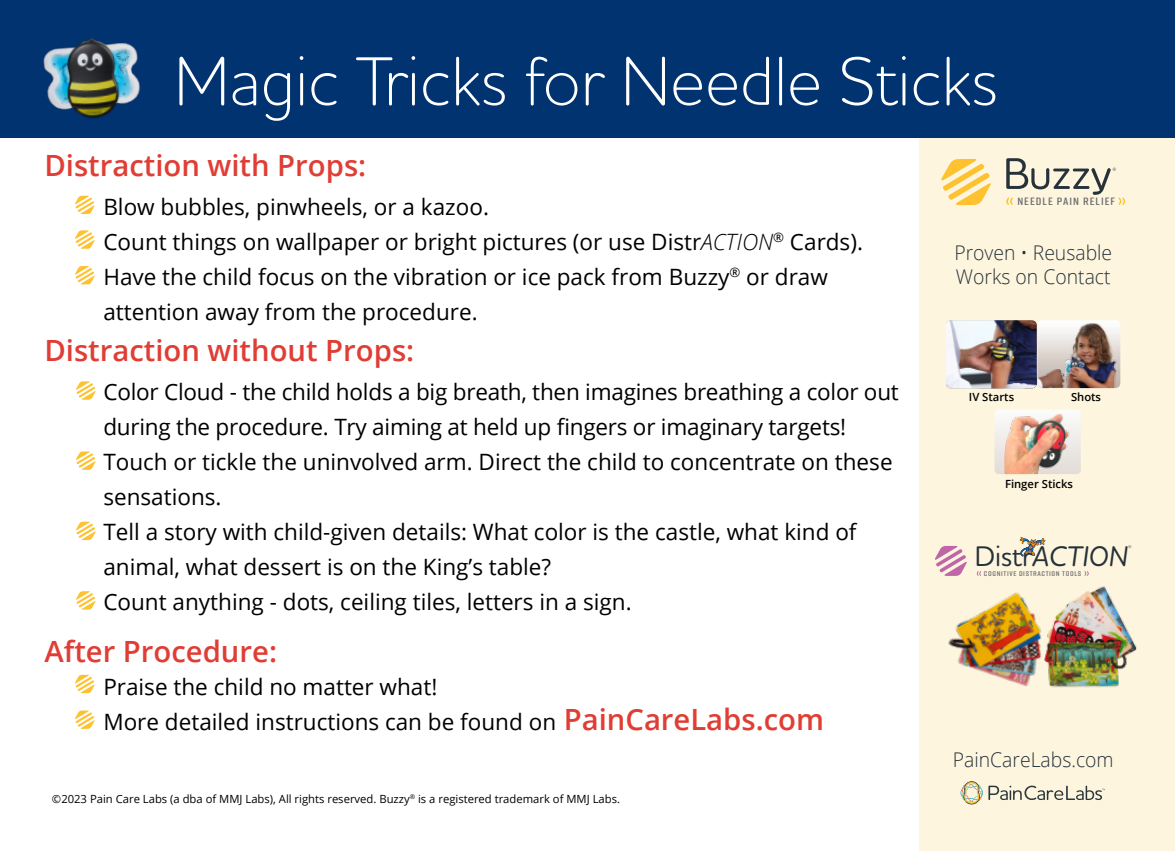
<style>
.page{position:relative;width:1175px;height:851px;background:#fff}
.page>*{position:absolute;margin:0;border:0;box-sizing:border-box;transform-origin:0 0}
.t1{font:300 69.75px "Houschka Rounded";color:#fff;scale:.96 1}
.t2{font:600 29.25px "Open Sans";color:#e03e35}
.t3{font:italic 500 28.8px "Houschka Rounded";color:#26323a;scale:.96 1}
.t4{font:22.5px/34.9px "Open Sans";color:#000}
.t5{font:300 20.25px/24.3px "Open Sans";color:#26323a;scale:.96 1}
.t6{font:11.25px "Open Sans";color:#000}
.t7{font:600 11.25px "Open Sans";color:#000}
.t8{font:600 10.58px "Rift Soft";letter-spacing:.08em;color:#6c6d70;scale:1.19 1}
.t9{font:500 8.78px "Houschka Rounded";color:#26323a;scale:.96 1}
.t10{font:500 8.1px "Houschka Rounded";color:#26323a;scale:.96 1}
.t11{font:600 6.75px "Rift Soft";letter-spacing:.08em;color:#6c6d70;scale:1.19 1}
.s1{font-weight:300;font-style:italic}
.s2{font-weight:600;font-size:29.25px;color:#e03e35}
.s3{font-style:normal}
</style>
<div class="page">
<div style="left:919px;top:137px;width:255px;height:713px;background:#fef5de"></div>
<svg style="left:941px;top:159px;width:50px;height:46px"></svg>
<svg style="left:1006px;top:158px;width:104px;height:47px"></svg>
<svg style="left:1118px;top:197px;width:7px;height:8px"></svg>
<img style="left:948px;top:592px;width:81px;height:95px">
<img style="left:1029px;top:586px;width:108px;height:102px">
<svg style="left:976px;top:571px;width:5px;height:5px"></svg>
<svg style="left:1084px;top:571px;width:5px;height:5px"></svg>
<svg style="left:935px;top:546px;width:32px;height:30px"></svg>
<svg style="left:1019px;top:537px;width:26px;height:19px"></svg>
<svg style="left:988px;top:785px;width:116px;height:15px"></svg>
<svg style="left:960px;top:781px;width:22px;height:23px"></svg>
<svg style="left:994px;top:409px;width:86px;height:65px"></svg>
<img style="left:1004px;top:409px;width:73px;height:65px">
<img style="left:1036px;top:320px;width:85px;height:68px">
<img style="left:946px;top:320px;width:90px;height:68px">
<div style="left:0;top:0;width:1174px;height:137px;background:#013371"></div>
<svg style="left:75px;top:196px;width:20px;height:18px"></svg>
<svg style="left:75px;top:230px;width:20px;height:19px"></svg>
<svg style="left:75px;top:266px;width:20px;height:18px"></svg>
<svg style="left:75px;top:674px;width:20px;height:19px"></svg>
<svg style="left:75px;top:710px;width:20px;height:18px"></svg>
<svg style="left:76px;top:381px;width:20px;height:19px"></svg>
<svg style="left:76px;top:451px;width:20px;height:19px"></svg>
<svg style="left:76px;top:521px;width:20px;height:19px"></svg>
<svg style="left:76px;top:591px;width:20px;height:18px"></svg>
<img style="left:43px;top:38px;width:97px;height:81px">
<h1 class="t1" style="left:174px;top:35px;width:859px">Magic Tricks for Needle Sticks</h1>
<h2 class="t2" style="left:44px;top:145px;width:323px">Distraction with Props:</h2>
<p class="t4" style="left:103px;top:189px;width:761px">Blow bubbles, pinwheels, or a kazoo.<br>Count things on wallpaper or bright pictures (or use Distr<span class="s1">ACTION</span><sup>®</sup> Cards).<br>Have the child focus on the vibration or ice pack from Buzzy<sup>®</sup> or draw attention away from the procedure.</p>
<h2 class="t2" style="left:44px;top:330px;width:371px">Distraction without Props:</h2>
<p class="t4" style="left:103px;top:374px;width:797px">Color Cloud - the child holds a big breath, then imagines breathing a color out during the procedure. Try aiming at held up fingers or imaginary targets!<br>Touch or tickle the uninvolved arm. Direct the child to concentrate on these sensations.<br>Tell a story with child-given details: What color is the castle, what kind of animal, what dessert is on the King’s table?<br>Count anything - dots, ceiling tiles, letters in a sign.</p>
<h2 class="t2" style="left:44px;top:630px;width:234px">After Procedure:</h2>
<p class="t4" style="left:103px;top:668px;width:722px">Praise the child no matter what!<br>More detailed instructions can be found on <span class="s2">PainCareLabs.com</span></p>
<p class="t6" style="left:52px;top:791px;width:569px">©2023 Pain Care Labs (a dba of MMJ Labs), All rights reserved. Buzzy<sup>®</sup> is a registered trademark of MMJ Labs.</p>
<p class="t9" style="left:1112px;top:165px;width:6px">®</p>
<p class="t8" style="left:1017px;top:194px;width:84px">NEEDLE PAIN RELIEF</p>
<p class="t5" style="left:954px;top:239px;width:166px">Proven • Reusable<br>Works on Contact</p>
<p class="t7" style="left:969px;top:389px;width:47px">IV Starts</p>
<p class="t7" style="left:1071px;top:389px;width:32px">Shots</p>
<p class="t7" style="left:1005px;top:476px;width:70px">Finger Sticks</p>
<p class="t3" style="left:974px;top:537px;width:161px"><span class="s3">Distr</span>ACTION</p>
<p class="t10" style="left:1128px;top:543px;width:5px">®</p>
<p class="t11" style="left:983px;top:568px;width:83px">COGNITIVE DISTRACTION TOOLS</p>
<p class="t5" style="left:952px;top:747px;width:169px">PainCareLabs.com</p>
</div>
